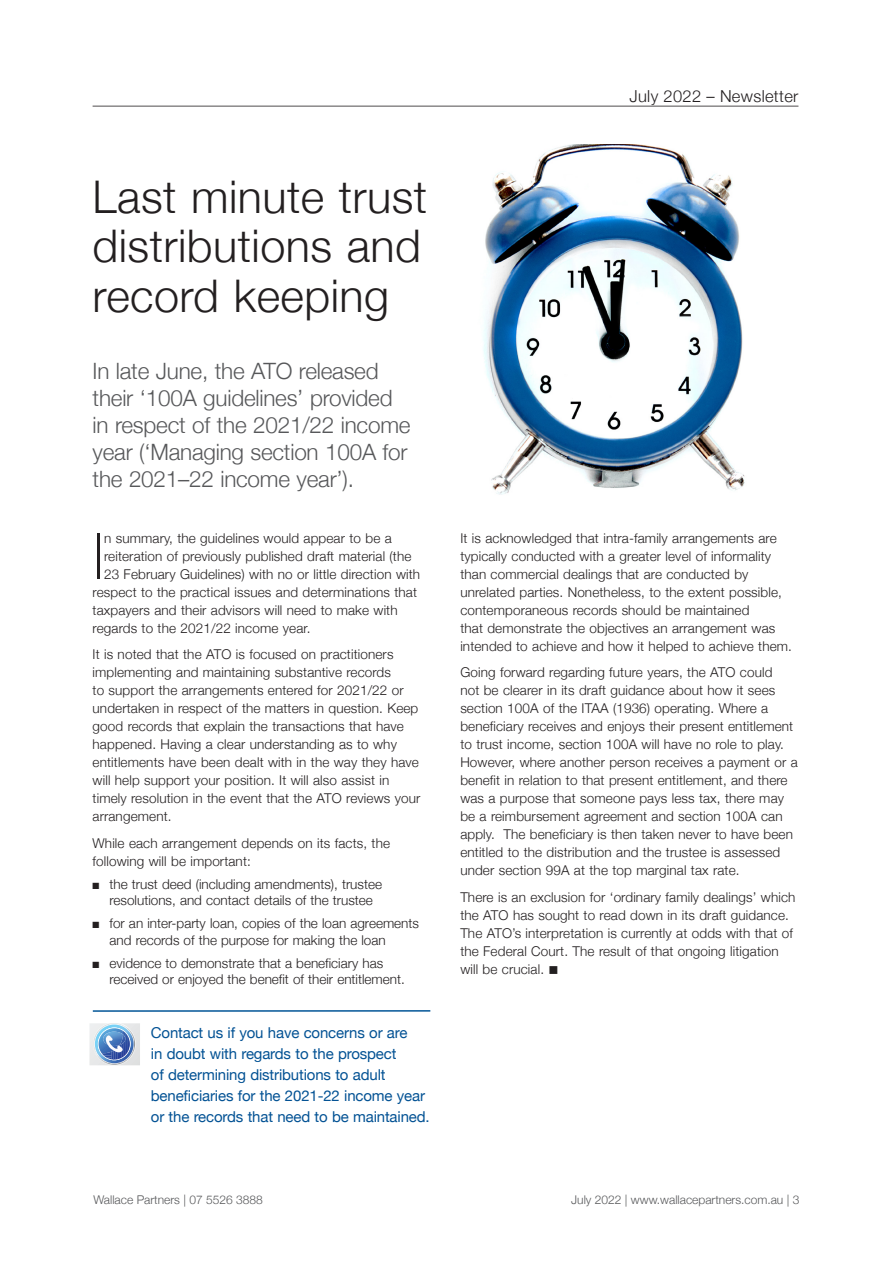
<style>
.page{position:relative;width:893px;height:1263px;background:#fff}
.page>*{position:absolute;margin:0;border:0;box-sizing:border-box;transform-origin:0 0}
.t1{font:100 63.9px "Helvetica Neue";color:#231f20}
.t2{font:300 45px/49.5px "Helvetica Neue";letter-spacing:.01em;color:#231f20}
.t3{font:300 22.5px/27px "Helvetica Neue";letter-spacing:-.01em;color:#57585a}
.t4{font:300 16.5px "Helvetica Neue";letter-spacing:.02em;color:#231f20}
.t5{font:15px/21px "Helvetica Neue";letter-spacing:-.01em;color:#035294}
.t6{font:300 13.5px/18px "Helvetica Neue";letter-spacing:.01em;color:#231f20}
.t7{font:300 12px "Helvetica Neue";color:#57585a}
</style>
<div class="page">
<hr style="left:93px;top:106px;width:705px;height:1px;background:#231f20">
<img style="left:483px;top:145px;width:262px;height:350px">
<svg style="left:89px;top:1023px;width:51px;height:42px;background:#a1bad8"></svg>
<hr style="left:93px;top:1010px;width:337px;height:2px;background:#025597">
<h2 class="t2" style="left:93px;top:169px;width:336px">Last minute trust distributions and record keeping</h2>
<h3 class="t3" style="left:93px;top:356px;width:319px">In late June, the ATO released their ‘100A guidelines’ provided in respect of the 2021/22 income year (‘Managing section 100A for the 2021–22 income year’).</h3>
<h1 class="t1" style="left:93px;top:508px;width:12px">I</h1>
<p class="t6" style="left:104px;top:528px;width:289px">n summary, the guidelines would appear to be a</p>
<p class="t6" style="left:104px;top:546px;width:309px">reiteration of previously published draft material (the</p>
<p class="t6" style="left:104px;top:564px;width:318px">23 February Guidelines) with no or little direction with</p>
<p class="t6" style="left:93px;top:582px;width:326px">respect to the practical issues and determinations that</p>
<p class="t6" style="left:93px;top:600px;width:307px">taxpayers and their advisors will need to make with</p>
<p class="t6" style="left:93px;top:618px;width:219px">regards to the 2021/22 income year.</p>
<p class="t6" style="left:93px;top:645px;width:329px">It is noted that the ATO is focused on practitioners implementing and maintaining substantive records<br>to support the arrangements entered for 2021/22 or undertaken in respect of the matters in question. Keep good records that explain the transactions that have happened. Having a clear understanding as to why entitlements have been dealt with in the way they have will help support your position. It will also assist in timely resolution in the event that the ATO reviews your arrangement.</p>
<p class="t6" style="left:93px;top:833px;width:299px">While each arrangement depends on its facts, the following will be important:</p>
<p class="t6" style="left:93px;top:875px;width:291px;line-height:16.5px;text-align:center">■ the trust deed (including amendments), trustee resolutions, and contact details of the trustee</p>
<p class="t6" style="left:110px;top:914px;width:311px;line-height:16.5px;text-indent:-17px">■ for an inter-party loan, copies of the loan agreements and records of the purpose for making the loan</p>
<p class="t6" style="left:110px;top:953px;width:297px;line-height:16.5px;text-indent:-17px">■ evidence to demonstrate that a beneficiary has received or enjoyed the benefit of their entitlement.</p>
<p class="t5" style="left:151px;top:1022px;width:280px">Contact us if you have concerns or are<br>in doubt with regards to the prospect<br>of determining distributions to adult beneficiaries for the 2021-22 income year or the records that need to be maintained.</p>
<p class="t4" style="left:629px;top:83px;width:170px">July 2022 – Newsletter</p>
<p class="t6" style="left:460px;top:528px;width:333px">It is acknowledged that intra-family arrangements are typically conducted with a greater level of informality than commercial dealings that are conducted by unrelated parties. Nonetheless, to the extent possible, contemporaneous records should be maintained<br>that demonstrate the objectives an arrangement was intended to achieve and how it helped to achieve them.</p>
<p class="t6" style="left:460px;top:663px;width:339px">Going forward regarding future years, the ATO could<br>not be clearer in its draft guidance about how it sees section 100A of the ITAA (1936) operating. Where a beneficiary receives and enjoys their present entitlement to trust income, section 100A will have no role to play.<br>However, where another person receives a payment or a benefit in relation to that present entitlement, and there was a purpose that someone pays less tax, there may be a reimbursement agreement and section 100A can apply. The beneficiary is then taken never to have been entitled to the distribution and the trustee is assessed under section 99A at the top marginal tax rate.</p>
<p class="t6" style="left:460px;top:887px;width:337px">There is an exclusion for ‘ordinary family dealings’ which the ATO has sought to read down in its draft guidance.<br>The ATO’s interpretation is currently at odds with that of the Federal Court. The result of that ongoing litigation will be crucial. ■</p>
<p class="t7" style="left:94px;top:1190px;width:171px">Wallace Partners | 07 5526 3888</p>
<p class="t7" style="left:571px;top:1190px;width:230px">July 2022 | www.wallacepartners.com.au | 3</p>
</div>
